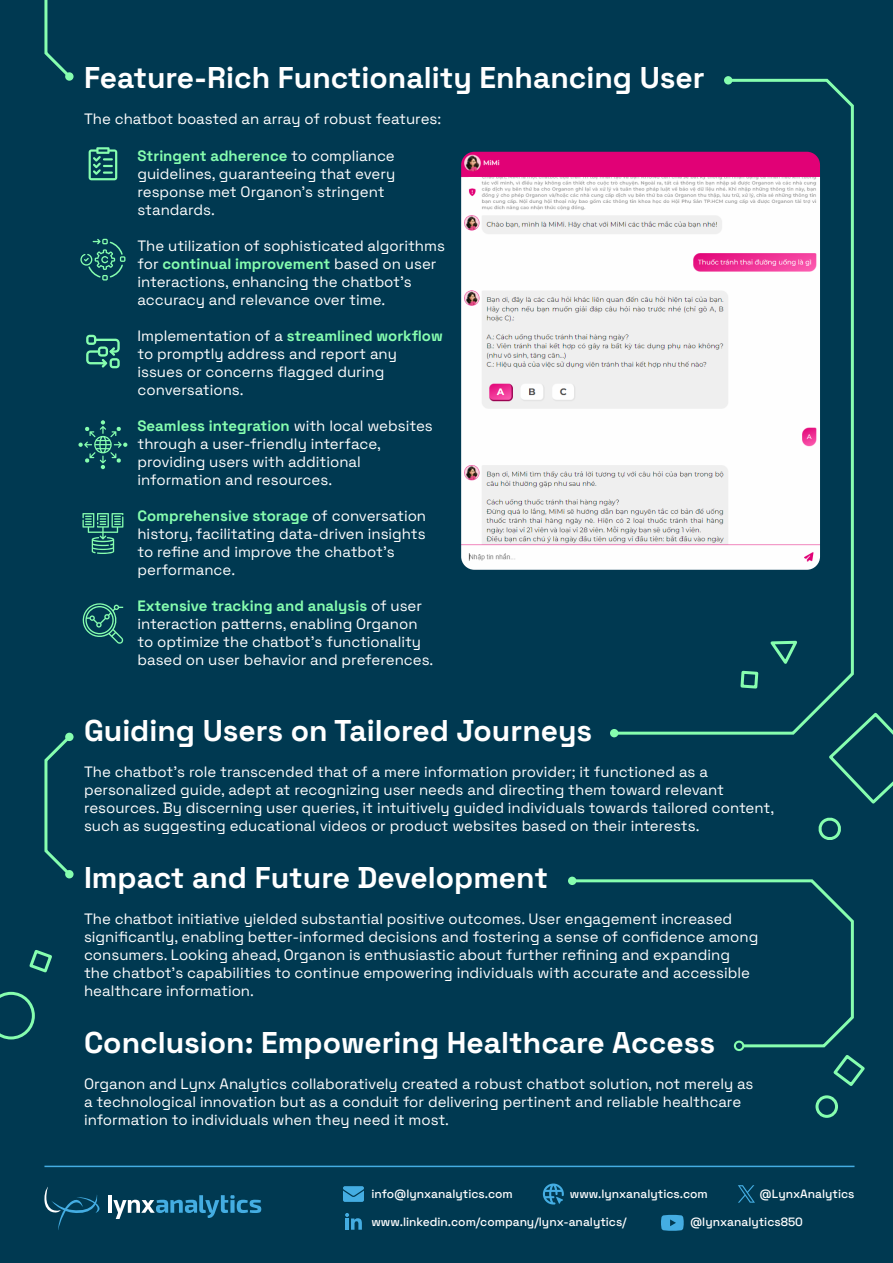
<style>
.page{position:relative;width:893px;height:1263px;background:#003951}
.page>*{position:absolute;margin:0;border:0;box-sizing:border-box;transform-origin:0 0}
.t1{font:700 30px "Space Grotesk";color:#fff}
.t2{font:15px/18px "Space Grotesk";color:#fff}
.t3{font:500 12px "Space Grotesk";color:#fff}
.s1{font-weight:700;color:#86feaf}
</style>
<div class="page">
<svg style="left:611px;top:77px;width:243px;height:659px"></svg>
<div style="left:724px;top:76px;width:8px;height:9px;background:#86feaf;border-radius:50%"></div>
<div style="left:610px;top:729px;width:8px;height:8px;background:#86feaf;border-radius:50%"></div>
<svg style="left:44px;top:1187px;width:56px;height:43px"></svg>
<hr style="left:108px;top:1195px;width:4px;height:18px;background:#fff">
<svg style="left:113px;top:1195px;width:148px;height:24px"></svg>
<svg style="left:345px;top:1213px;width:17px;height:17px"></svg>
<svg style="left:738px;top:1185px;width:17px;height:18px"></svg>
<svg style="left:543px;top:1183px;width:21px;height:21px"></svg>
<svg style="left:343px;top:1186px;width:21px;height:16px"></svg>
<svg style="left:661px;top:1215px;width:23px;height:16px"></svg>
<hr style="left:44px;top:1166px;width:810px;height:1px;background:#44ade2">
<svg style="left:818px;top:817px;width:23px;height:23px"></svg>
<div style="left:815px;top:1095px;width:23px;height:23px;border:3px solid #86feaf;border-radius:50%"></div>
<svg style="left:833px;top:1055px;width:32px;height:31px"></svg>
<svg style="left:766px;top:638px;width:34px;height:30px"></svg>
<svg style="left:44px;top:0;width:23px;height:74px"></svg>
<div style="left:65px;top:72px;width:9px;height:9px;background:#86feaf;border-radius:50%"></div>
<svg style="left:44px;top:733px;width:29px;height:145px"></svg>
<div style="left:65px;top:733px;width:9px;height:8px;background:#86feaf;border-radius:50%"></div>
<div style="left:65px;top:870px;width:9px;height:8px;background:#86feaf;border-radius:50%"></div>
<svg style="left:569px;top:878px;width:285px;height:171px"></svg>
<div style="left:568px;top:877px;width:8px;height:8px;background:#86feaf;border-radius:50%"></div>
<div style="left:734px;top:1040px;width:10px;height:11px;border:2px solid #86feaf;border-radius:50%"></div>
<svg style="left:29px;top:950px;width:23px;height:23px"></svg>
<svg style="left:0;top:992px;width:35px;height:47px"></svg>
<img style="left:461px;top:152px;width:359px;height:418px">
<svg style="left:82px;top:603px;width:42px;height:41px"></svg>
<svg style="left:82px;top:513px;width:41px;height:41px"></svg>
<svg style="left:78px;top:420px;width:49px;height:49px"></svg>
<svg style="left:89px;top:147px;width:28px;height:33px"></svg>
<svg style="left:86px;top:335px;width:34px;height:33px"></svg>
<svg style="left:80px;top:239px;width:45px;height:41px"></svg>
<svg style="left:826px;top:710px;width:67px;height:94px"></svg>
<svg style="left:739px;top:669px;width:21px;height:21px"></svg>
<h1 class="t1" style="left:84px;top:54px;width:622px">Feature-Rich Functionality Enhancing User</h1>
<p class="t2" style="left:84px;top:109px;width:359px">The chatbot boasted an array of robust features:</p>
<p class="t2" style="left:137px;top:145px;width:259px"><span class="s1">Stringent adherence</span> to compliance guidelines, guaranteeing that every response met Organon’s stringent standards.</p>
<p class="t2" style="left:137px;top:235px;width:309px">The utilization of sophisticated algorithms for <span class="s1">continual improvement</span> based on user interactions, enhancing the chatbot’s accuracy and relevance over time.</p>
<p class="t2" style="left:137px;top:325px;width:307px">Implementation of a <span class="s1">streamlined workflow </span>to promptly address and report any issues or concerns flagged during conversations.</p>
<p class="t2" style="left:137px;top:415px;width:297px"><span class="s1">Seamless integration</span> with local websites through a user-friendly interface, providing users with additional information and resources.</p>
<p class="t2" style="left:137px;top:505px;width:290px"><span class="s1">Comprehensive storage</span> of conversation history, facilitating data-driven insights to refine and improve the chatbot’s performance.</p>
<p class="t2" style="left:137px;top:595px;width:297px"><span class="s1">Extensive tracking and analysis</span> of user interaction patterns, enabling Organon to optimize the chatbot’s functionality based on user behavior and preferences.</p>
<h1 class="t1" style="left:84px;top:707px;width:510px">Guiding Users on Tailored Journeys</h1>
<p class="t2" style="left:84px;top:762px;width:692px">The chatbot’s role transcended that of a mere information provider; it functioned as a personalized guide, adept at recognizing user needs and directing them toward relevant resources. By discerning user queries, it intuitively guided individuals towards tailored content, such as suggesting educational videos or product websites based on their interests.</p>
<h1 class="t1" style="left:84px;top:854px;width:465px">Impact and Future Development</h1>
<p class="t2" style="left:84px;top:908px;width:676px">The chatbot initiative yielded substantial positive outcomes. User engagement increased significantly, enabling better-informed decisions and fostering a sense of confidence among consumers. Looking ahead, Organon is enthusiastic about further refining and expanding the chatbot’s capabilities to continue empowering individuals with accurate and accessible healthcare information.</p>
<h1 class="t1" style="left:84px;top:1018px;width:633px">Conclusion: Empowering Healthcare Access</h1>
<p class="t2" style="left:84px;top:1073px;width:671px">Organon and Lynx Analytics collaboratively created a robust chatbot solution, not merely as a technological innovation but as a conduit for delivering pertinent and reliable healthcare information to individuals when they need it most.</p>
<p class="t3" style="left:371px;top:1185px;width:143px">info@lynxanalytics.com</p>
<p class="t3" style="left:570px;top:1185px;width:139px">www.lynxanalytics.com</p>
<p class="t3" style="left:760px;top:1185px;width:96px">@LynxAnalytics</p>
<p class="t3" style="left:690px;top:1213px;width:114px">@lynxanalytics850</p>
<p class="t3" style="left:371px;top:1213px;width:257px">www.linkedin.com/company/lynx-analytics/</p>
</div>
